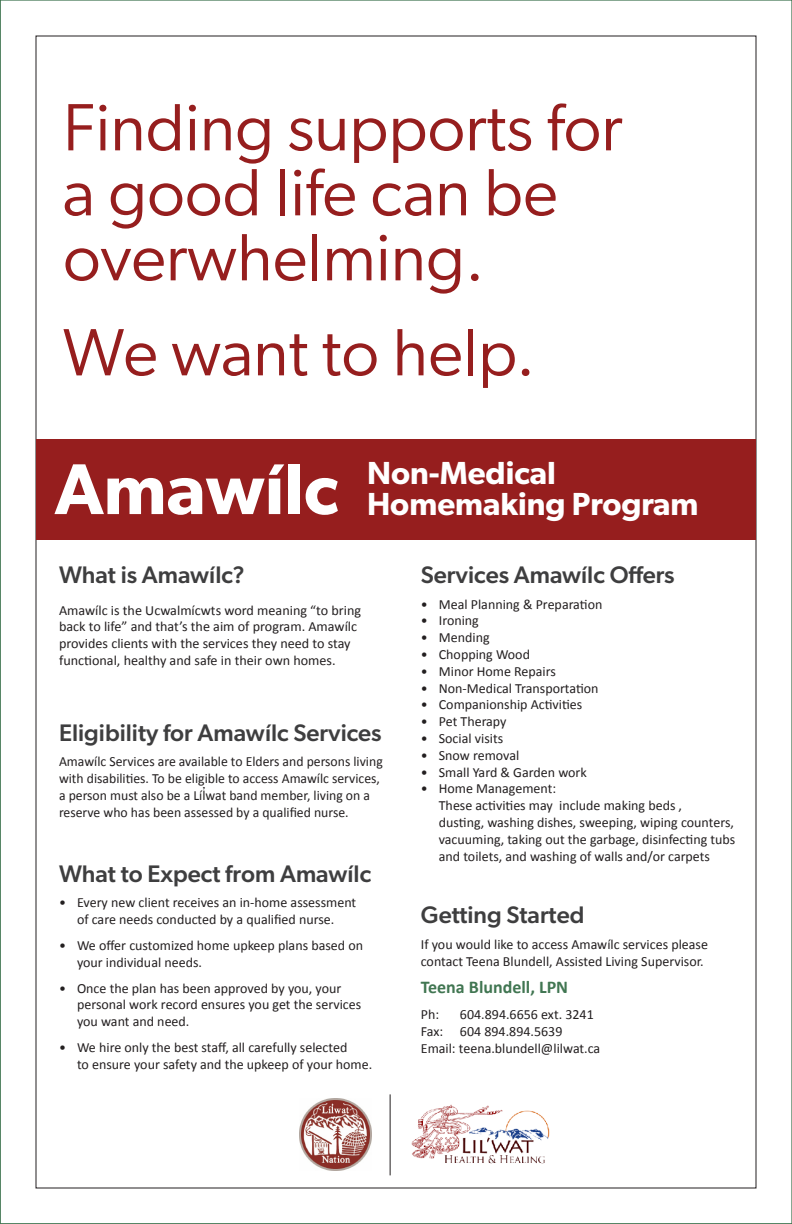
<style>
.page{position:relative;width:792px;height:1224px;background:#fff}
.page>*{position:absolute;margin:0;border:0;box-sizing:border-box;transform-origin:0 0}
.t1{font:600 72px "Gibson";color:#fff}
.t2{font:67px/65px "Gibson";color:#961e1e}
.t3{font:600 32px/31px "Gibson";color:#fff}
.t4{font:500 24px "Gibson";color:#3e3e3f}
.t5{font:700 18px "Calibri";color:#417652}
.t6{font:14px/16.8px "Calibri";color:#231f20}
</style>
<div class="page">
<img style="left:300px;top:1099px;width:72px;height:72px">
<img style="left:411px;top:1104px;width:139px;height:60px">
<hr style="left:390px;top:1094px;width:1px;height:81px;background:#231f20">
<div style="left:36px;top:439px;width:720px;height:101px;background:#961e1e"></div>
<p class="t2" style="left:63px;top:94px;width:561px">Finding supports for a good life can be overwhelming.</p>
<p class="t2" style="left:63px;top:319px;width:474px">We want to help.</p>
<p class="t1" style="left:55px;top:446px;width:285px">Amawílc</p>
<p class="t3" style="left:367px;top:457px;width:333px">Non-Medical<br>Homemaking Program</p>
<p class="t4" style="left:59px;top:560px;width:187px">What is Amawílc?</p>
<p class="t6" style="left:59px;top:602px;width:304px">Amawílc is the Ucwalmícwts word meaning “to bring back to life” and that’s the aim of program. Amawílc</p>
<p class="t6" style="left:59px;top:635px;width:293px">provides clients with the services they need to stay functional, healthy and safe in their own homes.</p>
<p class="t4" style="left:59px;top:718px;width:324px">Eligibility for Amawílc Services</p>
<p class="t6" style="left:59px;top:753px;width:325px">Amawílc Services are available to Elders and persons living with disabilities. To be eligible to access Amawílc services, a person must also be a Lílwat band member, living on a</p>
<p class="t6" style="left:59px;top:786px;width:291px;line-height:17.3px;text-indent:148px">̓<br>reserve who has been assessed by a qualified nurse.</p>
<p class="t4" style="left:59px;top:859px;width:314px">What to Expect from Amawílc</p>
<p class="t6" style="left:59px;top:894px;width:299px;text-align:center">• Every new client receives an in-home assessment of care needs conducted by a qualified nurse.</p>
<p class="t6" style="left:77px;top:937px;width:288px;text-indent:-18px">• We offer customized home upkeep plans based on your individual needs.</p>
<p class="t6" style="left:77px;top:980px;width:286px;text-indent:-18px">• Once the plan has been approved by you, your personal work record ensures you get the services you want and need.</p>
<p class="t6" style="left:77px;top:1039px;width:297px;text-indent:-18px">• We hire only the best staff, all carefully selected<br>to ensure your safety and the upkeep of your home.</p>
<p class="t4" style="left:421px;top:560px;width:255px">Services Amawílc Offers</p>
<p class="t6" style="left:421px;top:596px;width:183px">• Meal Planning &amp; Preparation</p>
<p class="t6" style="left:421px;top:612px;width:60px">• Ironing</p>
<p class="t6" style="left:421px;top:629px;width:70px">• Mending</p>
<p class="t6" style="left:421px;top:646px;width:111px">• Chopping Wood</p>
<p class="t6" style="left:421px;top:663px;width:137px">• Minor Home Repairs</p>
<p class="t6" style="left:421px;top:680px;width:179px">• Non-Medical Transportation</p>
<p class="t6" style="left:421px;top:696px;width:163px">• Companionship Activities</p>
<p class="t6" style="left:421px;top:713px;width:87px">• Pet Therapy</p>
<p class="t6" style="left:421px;top:730px;width:84px">• Social visits</p>
<p class="t6" style="left:421px;top:747px;width:100px">• Snow removal</p>
<p class="t6" style="left:421px;top:764px;width:168px">• Small Yard &amp; Garden work</p>
<p class="t6" style="left:439px;top:780px;width:298px;text-indent:-18px">• Home Management:<br>These activities may include making beds ,<br>dusting, washing dishes, sweeping, wiping counters, vacuuming, taking out the garbage, disinfecting tubs and toilets, and washing of walls and/or carpets</p>
<p class="t4" style="left:421px;top:900px;width:165px">Getting Started</p>
<p class="t6" style="left:421px;top:936px;width:289px">If you would like to access Amawílc services please contact Teena Blundell, Assisted Living Supervisor.</p>
<p class="t5" style="left:421px;top:976px;width:149px">Teena Blundell, LPN</p>
<p class="t6" style="left:421px;top:1006px;width:20px">Ph:</p>
<p class="t6" style="left:460px;top:1006px;width:135px">604.894.6656 ext. 3241</p>
<p class="t6" style="left:421px;top:1023px;width:143px">Fax: 604 894.894.5639</p>
<p class="t6" style="left:421px;top:1040px;width:181px">Email: teena.blundell@lilwat.ca</p>
</div>
